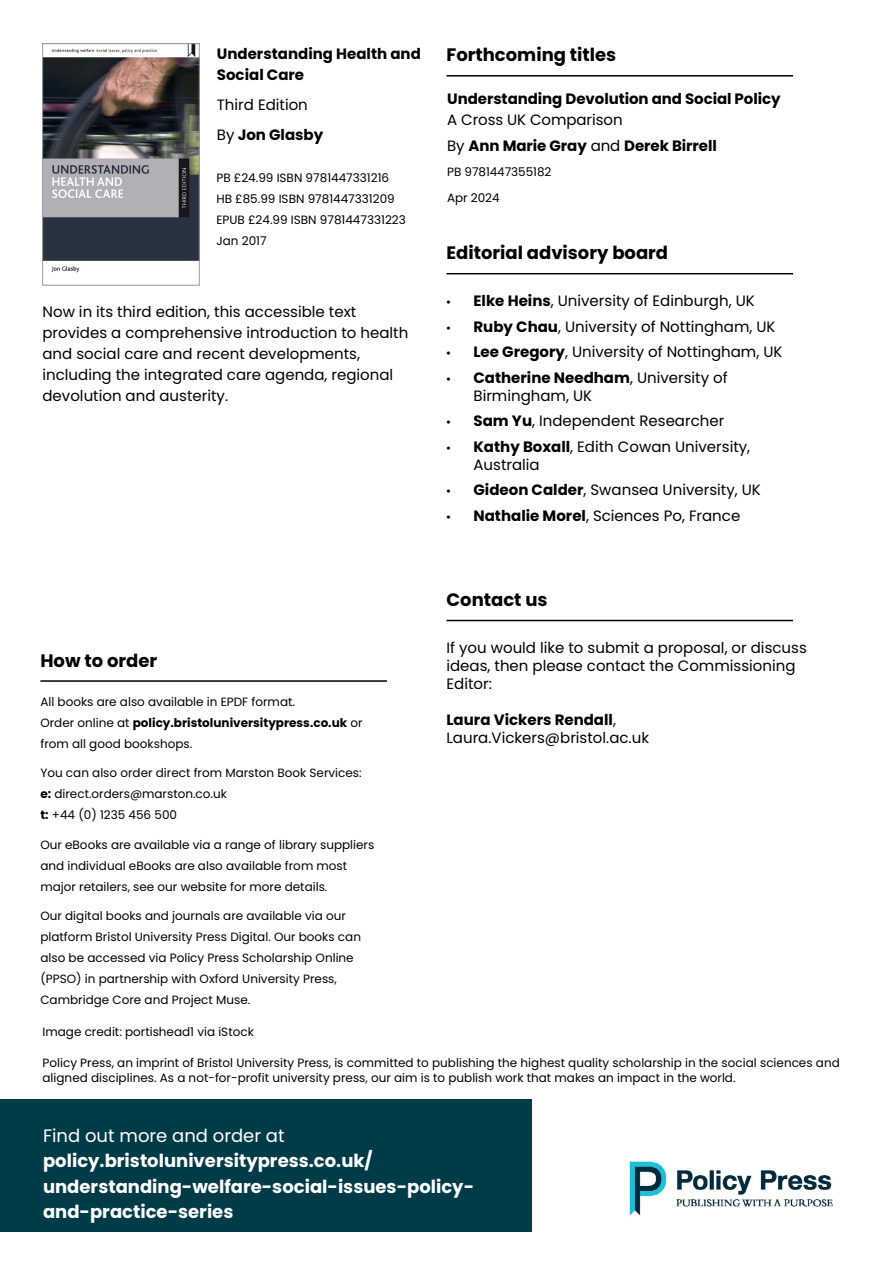
<style>
.page{position:relative;width:893px;height:1263px;background:#fff}
.page>*{position:absolute;margin:0;border:0;box-sizing:border-box;transform-origin:0 0}
.t1{font:700 18px/25.5px "Poppins";color:#fff}
.t2{font:700 18px "Poppins";color:#000}
.t3{font:18px "Poppins";color:#fff}
.t4{font:15px/18px "Poppins";color:#000}
.t5{font:700 15px/25.5px "Poppins";letter-spacing:-.005em;color:#000}
.t6{font:12px/21px "Poppins";color:#000}
.s1{font-weight:700}
.s2{font-weight:400}
.s3{font-family:"Myriad Pro"}
</style>
<div class="page">
<div style="left:0;top:1099px;width:531px;height:132px;background:#003b48"></div>
<img style="left:629px;top:1161px;width:204px;height:55px">
<hr style="left:446px;top:273px;width:347px;height:1px;background:#000">
<hr style="left:40px;top:680px;width:347px;height:2px;background:#000">
<hr style="left:446px;top:620px;width:347px;height:1px;background:#000">
<hr style="left:446px;top:75px;width:347px;height:2px;background:#000">
<img style="left:45px;top:46px;width:152px;height:227px">
<p class="t5" style="left:217px;top:43px;width:206px;line-height:21px">Understanding Health and<br>Social Care</p>
<p class="t4" style="left:217px;top:89px;width:108px;line-height:30px">Third Edition<br>By <span class="s1">Jon Glasby</span></p>
<p class="t6" style="left:216px;top:168px;width:191px">PB £24.99 ISBN 9781447331216<br>HB £85.99 ISBN 9781447331209<br>EPUB £24.99 ISBN 9781447331223<br>Jan 2017</p>
<p class="t4" style="left:43px;top:302px;width:367px;line-height:21px">Now in its third edition, this accessible text provides a comprehensive introduction to health and social care and recent developments, including the integrated care agenda, regional devolution and austerity.</p>
<h1 class="t2" style="left:446px;top:45px;width:171px">Forthcoming titles</h1>
<p class="t5" style="left:447px;top:86px;width:335px">Understanding Devolution and Social Policy</p>
<p class="t5" style="left:447px;top:107px;width:271px"><span class="s2">A Cross UK Comparison<br>By</span> Ann Marie Gray <span class="s2">and</span> Derek Birrell</p>
<p class="t6" style="left:447px;top:159px;width:106px;line-height:25.5px">PB 9781447355182<br>Apr 2024</p>
<h1 class="t2" style="left:446px;top:243px;width:223px">Editorial advisory board</h1>
<p class="t4" style="left:446px;top:292px;width:310px"><span class="s3">•</span> <span class="s1">Elke Heins</span>, University of Edinburgh, UK</p>
<p class="t4" style="left:446px;top:317px;width:331px"><span class="s3">•</span> <span class="s1">Ruby Chau</span>, University of Nottingham, UK</p>
<p class="t4" style="left:446px;top:343px;width:337px"><span class="s3">•</span> <span class="s1">Lee Gregory</span>, University of Nottingham, UK</p>
<p class="t4" style="left:473px;top:368px;width:256px;text-indent:-27px"><span class="s3">•</span> <span class="s1">Catherine Needham</span>, University of<br>Birmingham, UK</p>
<p class="t4" style="left:446px;top:412px;width:279px"><span class="s3">•</span> <span class="s1">Sam Yu</span>, Independent Researcher</p>
<p class="t4" style="left:473px;top:437px;width:278px;text-indent:-27px"><span class="s3">•</span> <span class="s1">Kathy Boxall</span>, Edith Cowan University,<br>Australia</p>
<p class="t4" style="left:446px;top:481px;width:316px"><span class="s3">•</span> <span class="s1">Gideon Calder</span>, Swansea University, UK</p>
<p class="t4" style="left:446px;top:506px;width:295px"><span class="s3">•</span> <span class="s1">Nathalie Morel</span>, Sciences Po, France</p>
<h1 class="t2" style="left:40px;top:650px;width:118px">How to order</h1>
<p class="t6" style="left:40px;top:691px;width:324px">All books are also available in EPDF format.<br>Order online at <span class="s1">policy.bristoluniversitypress.co.uk</span> or from all good bookshops.</p>
<p class="t6" style="left:40px;top:762px;width:323px">You can also order direct from Marston Book Services: <span class="s1">e:</span> direct.orders@marston.co.uk<br><span class="s1">t:</span> +44 (0) 1235 456 500</p>
<p class="t6" style="left:40px;top:834px;width:335px">Our eBooks are available via a range of library suppliers and individual eBooks are also available from most major retailers, see our website for more details.</p>
<p class="t6" style="left:40px;top:906px;width:322px">Our digital books and journals are available via our platform Bristol University Press Digital. Our books can also be accessed via Policy Press Scholarship Online (PPSO) in partnership with Oxford University Press, Cambridge Core and Project Muse.</p>
<p class="t6" style="left:43px;top:1021px;width:213px">Image credit: portishead1 via iStock</p>
<h1 class="t2" style="left:446px;top:589px;width:103px">Contact us</h1>
<p class="t4" style="left:446px;top:639px;width:362px">If you would like to submit a proposal, or discuss ideas, then please contact the Commissioning<br>Editor:</p>
<p class="t4" style="left:446px;top:711px;width:204px"><span class="s1">Laura Vickers Rendall</span>,<br>Laura.Vickers@bristol.ac.uk</p>
<p class="t6" style="left:43px;top:1056px;width:799px;line-height:14.4px">Policy Press, an imprint of Bristol University Press, is committed to publishing the highest quality scholarship in the social sciences and aligned disciplines. As a not-for-profit university press, our aim is to publish work that makes an impact in the world.</p>
<h1 class="t3" style="left:43px;top:1125px;width:243px">Find out more and order at</h1>
<h1 class="t1" style="left:43px;top:1148px;width:433px">policy.bristoluniversitypress.co.uk/ understanding-welfare-social-issues-policy&shy;and-practice-series</h1>
</div>
